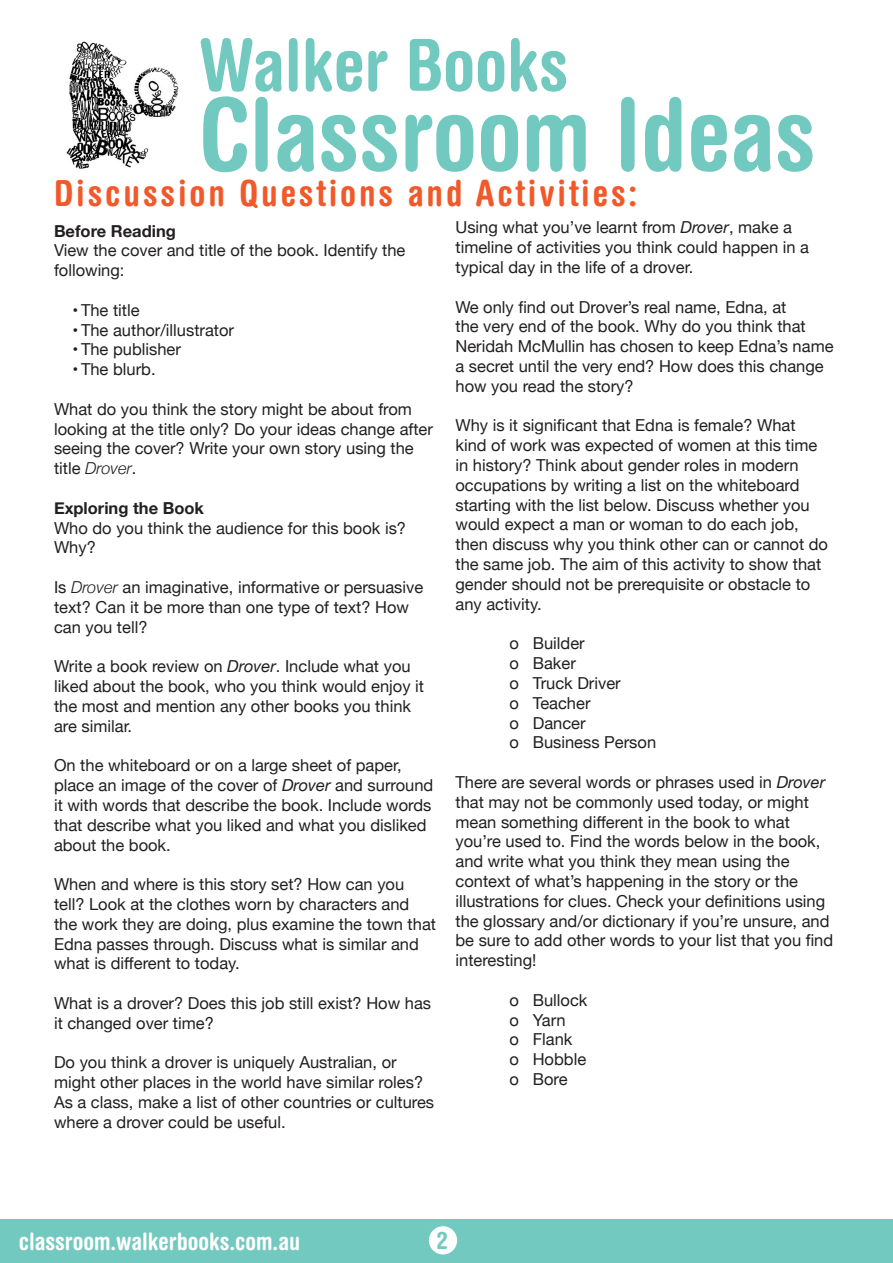
<style>
.page{position:relative;width:893px;height:1263px;background:#fff}
.page>*{position:absolute;margin:0;border:0;box-sizing:border-box;transform-origin:0 0}
.t1{font:700 condensed 100.5px "Helvetica Rounded";color:#72c9bf}
.t2{font:700 condensed 72px "Helvetica Rounded";color:#72c9bf}
.t3{font:700 condensed 36px "Helvetica Rounded";letter-spacing:.08em;color:#f1592a}
.t4{font:700 condensed 24px "Helvetica Rounded";color:#fffffd}
.t5{font:700 condensed 24px "Helvetica Rounded";color:#72c9bf}
.t6{font:16.5px/19.8px "Helvetica Neue";color:#231f20}
.t7{font:700 16.5px "Helvetica Neue";color:#231f20}
.s1{font-weight:300;font-style:italic}
.s2{font-style:italic}
</style>
<div class="page">
<div style="left:0;top:1219px;width:893px;height:44px;background:#72c9bf"></div>
<img style="left:66px;top:41px;width:113px;height:128px">
<div style="left:429px;top:1226px;width:28px;height:28px;background:#fff;border-radius:50%"></div>
<h2 class="t2" style="left:199px;top:21px;width:371px">Walker Books</h2>
<h1 class="t1" style="left:199px;top:74px;width:618px">Classroom Ideas</h1>
<p class="t3" style="left:54px;top:172px;width:585px">Discussion Questions and Activities:</p>
<p class="t7" style="left:54px;top:218px;width:123px">Before Reading</p>
<p class="t6" style="left:54px;top:242px;width:353px">View the cover and title of the book. Identify the following:</p>
<p class="t6" style="left:72px;top:301px;width:69px">• The title</p>
<p class="t6" style="left:72px;top:321px;width:163px">• The author/illustrator</p>
<p class="t6" style="left:72px;top:341px;width:110px">• The publisher</p>
<p class="t6" style="left:72px;top:360px;width:85px">• The blurb.</p>
<p class="t6" style="left:54px;top:400px;width:380px">What do you think the story might be about from looking at the title only? Do your ideas change after seeing the cover? Write your own story using the title <span class="s1">Drover</span>.</p>
<p class="t7" style="left:54px;top:495px;width:152px">Exploring the Book</p>
<p class="t6" style="left:54px;top:519px;width:354px">Who do you think the audience for this book is?<br>Why?</p>
<p class="t6" style="left:54px;top:578px;width:371px">Is <span class="s1">Drover</span> an imaginative, informative or persuasive text? Can it be more than one type of text? How can you tell?</p>
<p class="t6" style="left:54px;top:657px;width:372px">Write a book review on <span class="s2">Drover</span>. Include what you liked about the book, who you think would enjoy it the most and mention any other books you think are similar.</p>
<p class="t6" style="left:54px;top:756px;width:381px">On the whiteboard or on a large sheet of paper, place an image of the cover of <span class="s2">Drover</span> and surround it with words that describe the book. Include words that describe what you liked and what you disliked about the book.</p>
<p class="t6" style="left:54px;top:875px;width:384px">When and where is this story set? How can you tell? Look at the clothes worn by characters and the work they are doing, plus examine the town that Edna passes through. Discuss what is similar and what is different to today.</p>
<p class="t6" style="left:54px;top:994px;width:379px">What is a drover? Does this job still exist? How has it changed over time?</p>
<p class="t6" style="left:54px;top:1053px;width:382px">Do you think a drover is uniquely Australian, or might other places in the world have similar roles?<br>As a class, make a list of other countries or cultures where a drover could be useful.</p>
<p class="t6" style="left:455px;top:219px;width:355px">Using what you’ve learnt from <span class="s2">Drover</span>, make a timeline of activities you think could happen in a typical day in the life of a drover.</p>
<p class="t6" style="left:455px;top:298px;width:380px">We only find out Drover’s real name, Edna, at<br>the very end of the book. Why do you think that Neridah McMullin has chosen to keep Edna’s name a secret until the very end? How does this change how you read the story?</p>
<p class="t6" style="left:455px;top:417px;width:374px">Why is it significant that Edna is female? What kind of work was expected of women at this time in history? Think about gender roles in modern occupations by writing a list on the whiteboard starting with the list below. Discuss whether you would expect a man or woman to do each job, then discuss why you think other can or cannot do the same job. The aim of this activity to show that gender should not be prerequisite or obstacle to any activity.</p>
<p class="t6" style="left:509px;top:634px;width:77px">o Builder</p>
<p class="t6" style="left:509px;top:654px;width:68px">o Baker</p>
<p class="t6" style="left:509px;top:674px;width:113px">o Truck Driver</p>
<p class="t6" style="left:509px;top:694px;width:82px">o Teacher</p>
<p class="t6" style="left:509px;top:714px;width:78px">o Dancer</p>
<p class="t6" style="left:509px;top:733px;width:148px">o Business Person</p>
<p class="t6" style="left:455px;top:773px;width:379px">There are several words or phrases used in <span class="s2">Drover </span>that may not be commonly used today, or might mean something different in the book to what you’re used to. Find the words below in the book, and write what you think they mean using the context of what’s happening in the story or the illustrations for clues. Check your definitions using the glossary and/or dictionary if you’re unsure, and be sure to add other words to your list that you find interesting!</p>
<p class="t6" style="left:509px;top:991px;width:79px">o Bullock</p>
<p class="t6" style="left:509px;top:1011px;width:58px">o Yarn</p>
<p class="t6" style="left:509px;top:1030px;width:64px">o Flank</p>
<p class="t6" style="left:509px;top:1050px;width:78px">o Hobble</p>
<p class="t6" style="left:509px;top:1070px;width:60px">o Bore</p>
<h3 class="t4" style="left:19px;top:1226px;width:283px">classroom.walkerbooks.com.au</h3>
<p class="t5" style="left:437px;top:1225px;width:13px">2</p>
</div>
